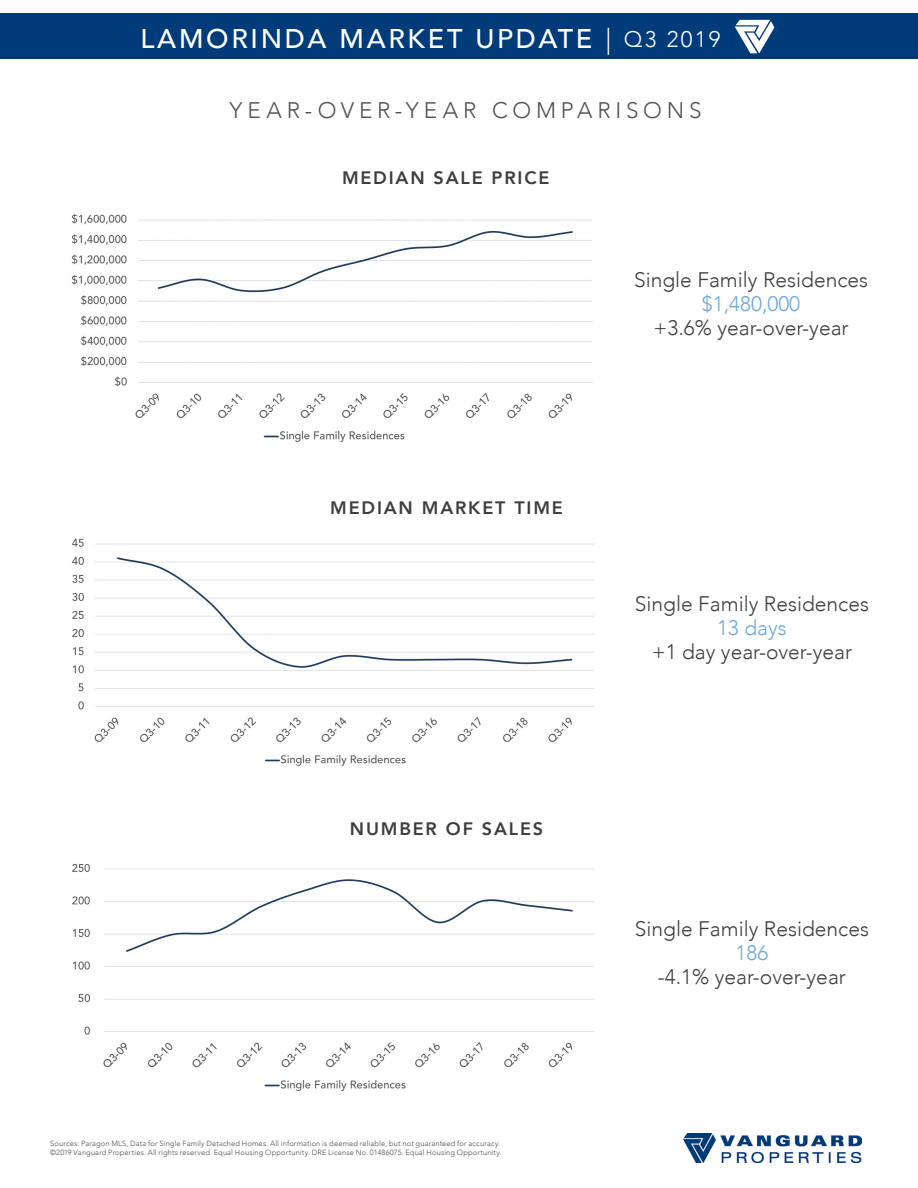
<style>
.page{position:relative;width:918px;height:1188px;background:#fff}
.page>*{position:absolute;margin:0;border:0;box-sizing:border-box;transform-origin:0 0}
.t1{font:500 27px "Avenir";letter-spacing:.1em;color:#fff}
.Header_1{font:300 22.5px "Avenir";letter-spacing:.215em;color:#505052}
.t2{font:300 21px "Avenir";color:#3e3e3f}
.t3{font:300 21px "Avenir";color:#6ca8d8}
.t4{font:800 18px "Avenir";letter-spacing:.1em;color:#3e3e3f}
.Header_1-2{font:300 7.5px "Avenir";letter-spacing:.02em;color:#505052}
.s1{font-weight:300}
.s2{font-weight:300;font-size:22.5px}
</style>
<div class="page">
<img style="left:683px;top:1133px;width:179px;height:29px">
<div style="left:0;top:14px;width:918px;height:45px;background:#013b79"></div>
<svg style="left:735px;top:20px;width:39px;height:33px"></svg>
<img style="left:72px;top:214px;width:521px;height:228px">
<img style="left:72px;top:538px;width:523px;height:228px">
<img style="left:72px;top:863px;width:523px;height:228px">
<p class="t1" style="left:141px;top:16px;width:581px">LAMORINDA MARKET UPDATE <span class="s1">|</span> <span class="s2">Q3 2019</span></p>
<p class="Header_1" style="left:230px;top:97px;width:473px">YEAR-OVER-YEAR COMPARISONS</p>
<p class="t4" style="left:342px;top:164px;width:209px">MEDIAN SALE PRICE</p>
<p class="t4" style="left:330px;top:493px;width:234px">MEDIAN MARKET TIME</p>
<p class="t4" style="left:350px;top:814px;width:195px">NUMBER OF SALES</p>
<p class="Header_1-2" style="left:50px;top:1139px;width:452px">Sources: Paragon MLS, Data for Single Family Detached Homes. All information is deemed reliable, but not guaranteed for accuracy.</p>
<p class="Header_1-2" style="left:50px;top:1148px;width:453px">©2019 Vanguard Properties. All rights reserved. Equal Housing Opportunity. DRE License No. 01486075. Equal Housing Opportunity.</p>
<p class="t2" style="left:634px;top:268px;width:236px">Single Family Residences</p>
<p class="t3" style="left:702px;top:292px;width:100px">$1,480,000</p>
<p class="t2" style="left:654px;top:316px;width:196px">+3.6% year-over-year</p>
<p class="t2" style="left:635px;top:592px;width:236px">Single Family Residences</p>
<p class="t3" style="left:717px;top:616px;width:71px">13 days</p>
<p class="t2" style="left:652px;top:640px;width:202px">+1 day year-over-year</p>
<p class="t2" style="left:635px;top:916px;width:236px">Single Family Residences</p>
<p class="t3" style="left:736px;top:940px;width:34px">186</p>
<p class="t2" style="left:658px;top:964px;width:189px">-4.1% year-over-year</p>
</div>
